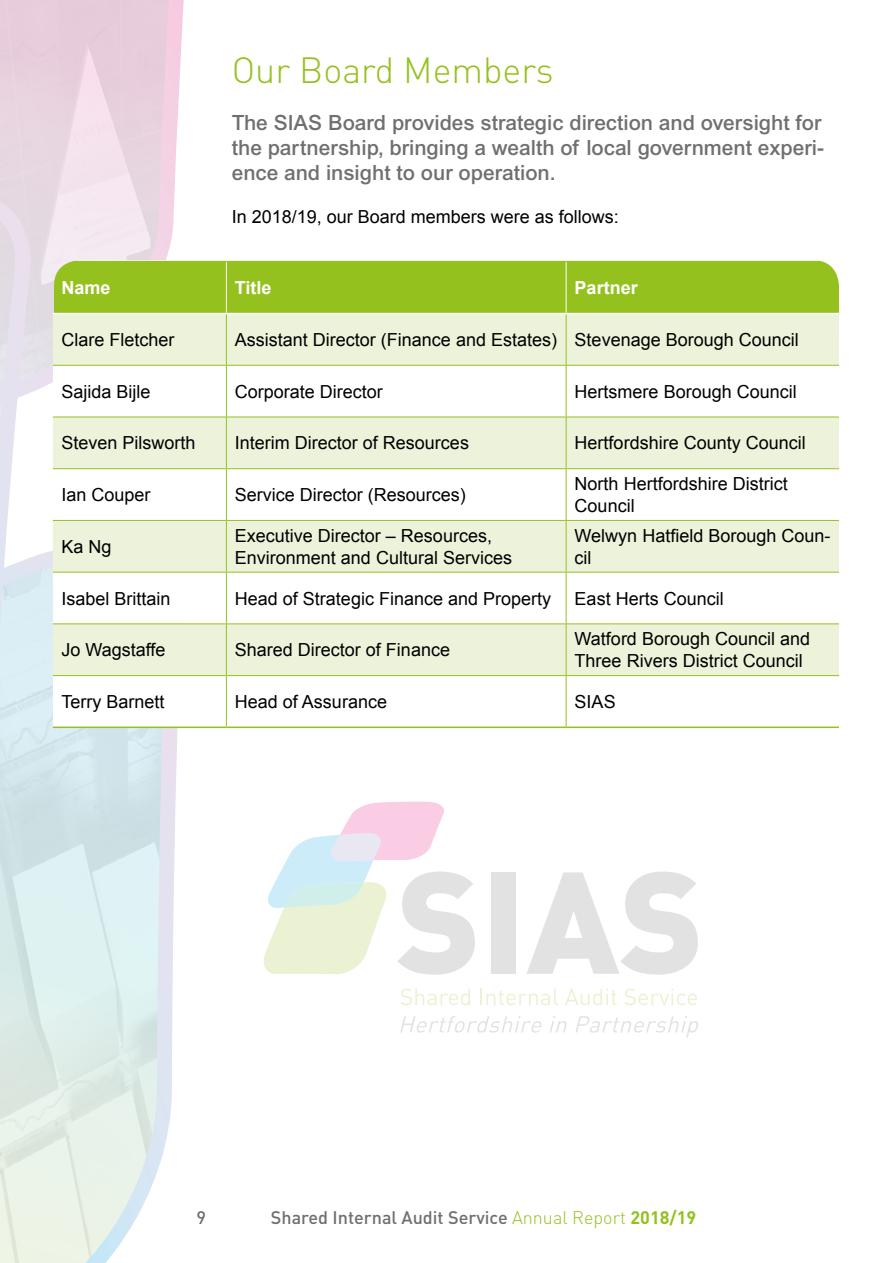
<style>
.page{position:relative;width:893px;height:1263px;background:#fff}
.page>*{position:absolute;margin:0;border:0;box-sizing:border-box;transform-origin:0 0}
.t1{font:300 36px "DIN";color:#95c11f}
.t2{font:500 21px/25.2px "Arial";color:#706f6f}
.t3{font:18px/21.6px "Arial";color:#000}
.t4{font:500 18px "DIN";color:#706f6f}
.t5{font:700 18px "Arial";color:#fff}
.s1{font-weight:300;color:#95c11f}
.s2{font-weight:700;color:#95c11f}
</style>
<div class="page">
<svg style="left:0;top:0;width:194px;height:1263px;background:#e5e8eb"></svg>
<svg style="left:401px;top:988px;width:69px;height:17px"></svg>
<svg style="left:480px;top:989px;width:78px;height:16px"></svg>
<svg style="left:565px;top:989px;width:52px;height:16px"></svg>
<svg style="left:625px;top:988px;width:72px;height:17px"></svg>
<svg style="left:263px;top:801px;width:212px;height:174px"></svg>
<div style="left:491px;top:872px;width:25px;height:102px;background:#e2e2e2"></div>
<svg style="left:527px;top:871px;width:171px;height:104px"></svg>
<svg style="left:400px;top:1016px;width:141px;height:17px"></svg>
<svg style="left:550px;top:1016px;width:17px;height:16px"></svg>
<svg style="left:576px;top:1016px;width:122px;height:21px"></svg>
<div style="left:54px;top:260px;width:785px;height:53px;background:#95c11f"></div>
<div style="left:53px;top:314px;width:786px;height:51px;background:#ecf3da"></div>
<svg style="left:53px;top:366px;width:786px;height:360px"></svg>
<hr style="left:226px;top:314px;width:1px;height:51px;background:#95c11f">
<hr style="left:566px;top:314px;width:1px;height:51px;background:#95c11f">
<hr style="left:226px;top:366px;width:1px;height:51px;background:#95c11f">
<hr style="left:566px;top:366px;width:1px;height:51px;background:#95c11f">
<hr style="left:226px;top:417px;width:1px;height:51px;background:#95c11f">
<hr style="left:566px;top:417px;width:1px;height:51px;background:#95c11f">
<hr style="left:226px;top:469px;width:1px;height:51px;background:#95c11f">
<hr style="left:566px;top:469px;width:1px;height:51px;background:#95c11f">
<hr style="left:226px;top:521px;width:1px;height:51px;background:#95c11f">
<hr style="left:566px;top:521px;width:1px;height:51px;background:#95c11f">
<hr style="left:226px;top:572px;width:1px;height:51px;background:#95c11f">
<hr style="left:566px;top:572px;width:1px;height:51px;background:#95c11f">
<hr style="left:226px;top:624px;width:1px;height:51px;background:#95c11f">
<hr style="left:566px;top:624px;width:1px;height:51px;background:#95c11f">
<hr style="left:226px;top:676px;width:1px;height:50px;background:#95c11f">
<hr style="left:566px;top:676px;width:1px;height:50px;background:#95c11f">
<hr style="left:53px;top:365px;width:173px;height:1px;background:#95c11f">
<hr style="left:226px;top:365px;width:340px;height:1px;background:#95c11f">
<hr style="left:566px;top:365px;width:273px;height:1px;background:#95c11f">
<hr style="left:53px;top:417px;width:173px;height:1px;background:#95c11f">
<hr style="left:226px;top:417px;width:340px;height:1px;background:#95c11f">
<hr style="left:566px;top:417px;width:273px;height:1px;background:#95c11f">
<hr style="left:53px;top:468px;width:173px;height:1px;background:#95c11f">
<hr style="left:226px;top:468px;width:340px;height:1px;background:#95c11f">
<hr style="left:566px;top:468px;width:273px;height:1px;background:#95c11f">
<hr style="left:53px;top:520px;width:173px;height:1px;background:#95c11f">
<hr style="left:226px;top:520px;width:340px;height:1px;background:#95c11f">
<hr style="left:566px;top:520px;width:273px;height:1px;background:#95c11f">
<hr style="left:53px;top:572px;width:173px;height:1px;background:#95c11f">
<hr style="left:226px;top:572px;width:340px;height:1px;background:#95c11f">
<hr style="left:566px;top:572px;width:273px;height:1px;background:#95c11f">
<hr style="left:53px;top:623px;width:173px;height:1px;background:#95c11f">
<hr style="left:226px;top:623px;width:340px;height:1px;background:#95c11f">
<hr style="left:566px;top:623px;width:273px;height:1px;background:#95c11f">
<hr style="left:53px;top:675px;width:173px;height:1px;background:#95c11f">
<hr style="left:226px;top:675px;width:340px;height:1px;background:#95c11f">
<hr style="left:566px;top:675px;width:273px;height:1px;background:#95c11f">
<hr style="left:53px;top:726px;width:173px;height:2px;background:#95c11f">
<hr style="left:226px;top:726px;width:340px;height:2px;background:#95c11f">
<hr style="left:566px;top:726px;width:273px;height:2px;background:#95c11f">
<hr style="left:226px;top:262px;width:1px;height:51px;background:#fff">
<hr style="left:566px;top:262px;width:1px;height:51px;background:#fff">
<hr style="left:53px;top:313px;width:173px;height:1px;background:#fff">
<h1 class="t1" style="left:232px;top:48px;width:323px">Our Board Members</h1>
<p class="t2" style="left:232px;top:110px;width:594px">The SIAS Board provides strategic direction and oversight for the partnership, bringing a wealth of local government experi&shy;ence and insight to our operation.</p>
<p class="t3" style="left:232px;top:206px;width:389px">In 2018/19, our Board members were as follows:</p>
<p class="t5" style="left:61px;top:276px;width:51px">Name</p>
<p class="t5" style="left:235px;top:276px;width:38px">Title</p>
<p class="t5" style="left:575px;top:276px;width:65px">Partner</p>
<p class="t3" style="left:61px;top:329px;width:115px">Clare Fletcher</p>
<p class="t3" style="left:235px;top:329px;width:565px">Assistant Director (Finance and Estates) Stevenage Borough Council</p>
<p class="t3" style="left:61px;top:381px;width:91px">Sajida Bijle</p>
<p class="t3" style="left:235px;top:381px;width:150px">Corporate Director</p>
<p class="t3" style="left:575px;top:381px;width:224px">Hertsmere Borough Council</p>
<p class="t3" style="left:61px;top:432px;width:136px">Steven Pilsworth</p>
<p class="t3" style="left:235px;top:432px;width:236px">Interim Director of Resources</p>
<p class="t3" style="left:575px;top:432px;width:233px">Hertfordshire County Council</p>
<p class="t3" style="left:61px;top:484px;width:91px">Ian Couper</p>
<p class="t3" style="left:235px;top:484px;width:233px">Service Director (Resources)</p>
<p class="t3" style="left:575px;top:473px;width:215px">North Hertfordshire District<br>Council</p>
<p class="t3" style="left:61px;top:536px;width:52px">Ka Ng</p>
<p class="t3" style="left:235px;top:525px;width:279px">Executive Director – Resources,<br>Environment and Cultural Services</p>
<p class="t3" style="left:575px;top:525px;width:257px">Welwyn Hatfield Borough Coun&shy;cil</p>
<p class="t3" style="left:61px;top:588px;width:111px">Isabel Brittain</p>
<p class="t3" style="left:235px;top:588px;width:318px">Head of Strategic Finance and Property</p>
<p class="t3" style="left:575px;top:588px;width:151px">East Herts Council</p>
<p class="t3" style="left:61px;top:639px;width:106px">Jo Wagstaffe</p>
<p class="t3" style="left:235px;top:639px;width:217px">Shared Director of Finance</p>
<p class="t3" style="left:575px;top:628px;width:237px">Watford Borough Council and<br>Three Rivers District Council</p>
<p class="t3" style="left:61px;top:691px;width:105px">Terry Barnett</p>
<p class="t3" style="left:235px;top:691px;width:154px">Head of Assurance</p>
<p class="t3" style="left:575px;top:691px;width:43px">SIAS</p>
<p class="t4" style="left:197px;top:1206px;width:11px">9</p>
<p class="t4" style="left:271px;top:1206px;width:427px">Shared Internal Audit Service <span class="s1">Annual Report</span> <span class="s2">2018/19</span></p>
</div>
